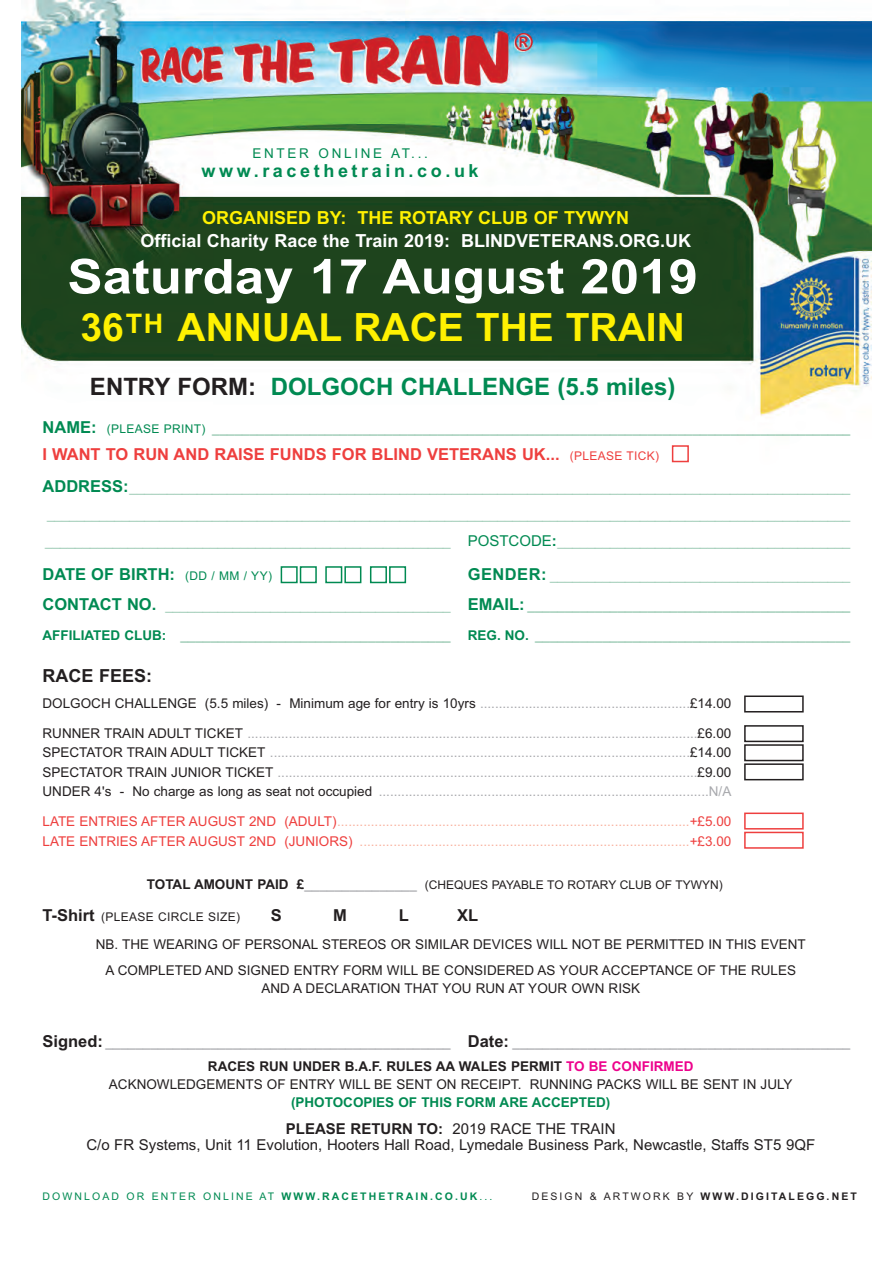
<style>
.page{position:relative;width:893px;height:1263px;background:#fff}
.page>*{position:absolute;margin:0;border:0;box-sizing:border-box;transform-origin:0 0}
.t1{font:700 48px "Arial";color:#fff;scale:1.1 1}
.t2{font:700 39px "Arial";color:#fff101}
.t3{font:700 24px "Arial";color:#008a52}
.t4{font:700 18px "Arial";color:#fff}
.t5{font:700 18px "Arial";color:#fff101}
.t6{font:700 18px "Arial";letter-spacing:.2em;color:#008a52}
.t7{font:700 18px "Arial";color:#231f20}
.t8{font:700 16.5px "Arial";color:#ee3f3e}
.t9{font:700 16.5px "Arial";color:#008a52}
.t10{font:700 16.5px "Arial";color:#231f20}
.t11{font:15px/16.5px "Arial";color:#231f20;text-align:center}
.t12{font:13.5px/19.5px "Arial";color:#a8a9ad;text-align:justify}
.t13{font:13.5px/25.5px "Arial";color:#231f20;text-align:center}
.t14{font:13.5px/27px "Arial";color:#90c4ab;text-align:justify}
.t15{font:700 13.5px "Arial";color:#90c4ab}
.t16{font:13.5px/19.5px "Arial";color:#f9b29f}
.t17{font:700 13.5px/24px "Arial";color:#a8a9ad}
.t18{font:700 13.5px "Arial";color:#008a52}
.t19{font:13.5px "Arial";letter-spacing:.2em;color:#008a52}
.t20{font:12px "Arial";color:#231f20}
.t21{font:12px "Arial";letter-spacing:.03em;color:#231f20}
.t22{font:10.5px "Arial";letter-spacing:.2em;color:#008a52}
.t23{font:700 10.5px "Arial";letter-spacing:.2em;color:#231f20}
.s1{color:#231f20}
.s2{font-size:16.5px;color:#008a52}
.s3{font-weight:400;font-size:12px;color:#008a52}
.s4{font-weight:400;font-size:12px}
.s5{font-weight:700;font-size:16.5px;color:#008a52}
.s6{font-size:15px;color:#008a52}
.s7{font-weight:700;font-size:15px;color:#008a52}
.s8{font-weight:400}
.s9{color:#008a52}
.s10{color:#a8a9ad}
.s11{color:#ee3f3e}
.s12{font-weight:700;font-size:13.5px}
.s13{font-weight:700;font-size:13.5px;color:#a8a9ad}
.s14{font-weight:700;font-size:16.5px}
.s15{font-size:16.5px;color:#231f20}
.s16{color:#ed028c}
.s17{font-weight:700}
</style>
<div class="page">
<img style="left:21px;top:0;width:851px;height:463px">
<div style="left:744px;top:695px;width:60px;height:17px;border:2px solid #231f20"></div>
<div style="left:744px;top:725px;width:60px;height:17px;border:2px solid #231f20"></div>
<div style="left:744px;top:744px;width:60px;height:17px;border:2px solid #231f20"></div>
<div style="left:744px;top:763px;width:60px;height:17px;border:2px solid #231f20"></div>
<div style="left:744px;top:812px;width:60px;height:17px;border:2px solid #ee3f3e"></div>
<div style="left:744px;top:832px;width:60px;height:17px;border:2px solid #ee3f3e"></div>
<div style="left:672px;top:445px;width:17px;height:17px;border:2px solid #ee3f3e"></div>
<div style="left:281px;top:566px;width:17px;height:17px;border:2px solid #008a52"></div>
<div style="left:300px;top:566px;width:17px;height:17px;border:2px solid #008a52"></div>
<div style="left:325px;top:566px;width:17px;height:17px;border:2px solid #008a52"></div>
<div style="left:344px;top:566px;width:17px;height:17px;border:2px solid #008a52"></div>
<div style="left:370px;top:566px;width:17px;height:17px;border:2px solid #008a52"></div>
<div style="left:389px;top:566px;width:17px;height:17px;border:2px solid #008a52"></div>
<p class="t19" style="left:252px;top:145px;width:177px">ENTER ONLINE AT...</p>
<h3 class="t6" style="left:202px;top:160px;width:279px">www.racethetrain.co.uk</h3>
<h3 class="t5" style="left:202px;top:208px;width:428px">ORGANISED BY: THE ROTARY CLUB OF TYWYN</h3>
<h3 class="t4" style="left:140px;top:230px;width:552px">Official Charity Race the Train 2019: BLINDVETERANS.ORG.UK</h3>
<h1 class="t1" style="left:67px;top:249px;width:575px">Saturday 17 August 2019</h1>
<h2 class="t2" style="left:80px;top:305px;width:606px">36<sup>TH</sup> ANNUAL RACE THE TRAIN</h2>
<h3 class="t3" style="left:90px;top:373px;width:587px"><span class="s1">ENTRY FORM:</span> DOLGOCH CHALLENGE (5.5 miles)</h3>
<p class="t15" style="left:43px;top:420px;width:809px"><span class="s2">NAME:</span> <span class="s3">(PLEASE PRINT)</span> _____________________________________________________________________________________</p>
<p class="t8" style="left:43px;top:445px;width:618px">I WANT TO RUN AND RAISE FUNDS FOR BLIND VETERANS UK... <span class="s4">(PLEASE TICK)</span></p>
<p class="t14" style="left:43px;top:473px;width:809px"><span class="s5">ADDRESS:</span>________________________________________________________________________________________________ ___________________________________________________________________________________________________________ ______________________________________________________ <span class="s6">POSTCODE</span><span class="s7">:</span>_______________________________________</p>
<p class="t9" style="left:43px;top:565px;width:231px">DATE OF BIRTH: <span class="s4">(DD / MM / YY)</span></p>
<p class="t14" style="left:468px;top:562px;width:384px"><span class="s5">GENDER:</span> ________________________________________</p>
<p class="t15" style="left:43px;top:597px;width:809px"><span class="s2">CONTACT NO.</span> <span class="s8">______________________________________</span> <span class="s2">EMAIL:</span> ___________________________________________</p>
<p class="t15" style="left:43px;top:627px;width:410px"><span class="s9">AFFILIATED CLUB:</span> ____________________________________</p>
<p class="t15" style="left:468px;top:627px;width:384px"><span class="s9">REG. NO.</span> __________________________________________</p>
<h3 class="t7" style="left:43px;top:665px;width:111px">RACE FEES:</h3>
<p class="t13" style="left:43px;top:690px;width:690px">DOLGOCH CHALLENGE (5.5 miles) - Minimum age for entry is 10yrs <span class="s10">........................................................</span>£14.00</p>
<p class="t12" style="left:43px;top:723px;width:690px"><span class="s1">RUNNER TRAIN ADULT TICKET</span> ........................................................................................................................<span class="s1">£6.00<br>SPECTATOR TRAIN ADULT TICKET</span> ................................................................................................................<span class="s1">£14.00<br>SPECTATOR TRAIN JUNIOR TICKET</span> ................................................................................................................<span class="s1">£9.00<br>UNDER 4's - No charge as long as seat not occupied</span> ........................................................................................N/A</p>
<p class="t16" style="left:43px;top:812px;width:690px"><span class="s11">LATE ENTRIES AFTER AUGUST 2ND (ADULT)</span>..............................................................................................<span class="s11">+£5.00<br>LATE ENTRIES AFTER AUGUST 2ND (JUNIORS)</span> ........................................................................................<span class="s11">+£3.00</span></p>
<p class="t20" style="left:147px;top:878px;width:578px"><span class="s12">TOTAL AMOUNT PAID £</span><span class="s13">_______________</span> (CHEQUES PAYABLE TO ROTARY CLUB OF TYWYN)</p>
<p class="t21" style="left:43px;top:909px;width:199px"><span class="s14">T-Shirt</span> (PLEASE CIRCLE SIZE)</p>
<p class="t10" style="left:271px;top:905px;width:13px">S</p>
<p class="t10" style="left:333px;top:905px;width:15px">M</p>
<p class="t10" style="left:399px;top:905px;width:12px">L</p>
<p class="t10" style="left:457px;top:905px;width:23px">XL</p>
<p class="t13" style="left:96px;top:932px;width:711px">NB. THE WEARING OF PERSONAL STEREOS OR SIMILAR DEVICES WILL NOT BE PERMITTED IN THIS EVENT<br>A COMPLETED AND SIGNED ENTRY FORM WILL BE CONSIDERED AS YOUR ACCEPTANCE OF THE RULES</p>
<p class="t13" style="left:261px;top:975px;width:380px">AND A DECLARATION THAT YOU RUN AT YOUR OWN RISK</p>
<p class="t17" style="left:208px;top:1030px;width:644px;text-indent:-165px"><span class="s15">Signed:</span> ______________________________________________ <span class="s15">Date:</span> _____________________________________________<br><span class="s1">RACES RUN UNDER B.A.F. RULES AA WALES PERMIT</span> <span class="s16">TO BE CONFIRMED</span></p>
<p class="t13" style="left:109px;top:1071px;width:685px">ACKNOWLEDGEMENTS OF ENTRY WILL BE SENT ON RECEIPT. RUNNING PACKS WILL BE SENT IN JULY</p>
<p class="t18" style="left:291px;top:1094px;width:321px">(PHOTOCOPIES OF THIS FORM ARE ACCEPTED)</p>
<p class="t11" style="left:86px;top:1120px;width:730px"><span class="s17">PLEASE RETURN TO:</span> 2019 RACE THE TRAIN<br>C/o FR Systems, Unit 11 Evolution, Hooters Hall Road, Lymedale Business Park, Newcastle, Staffs ST5 9QF</p>
<p class="t22" style="left:43px;top:1190px;width:451px">DOWNLOAD OR ENTER ONLINE AT <span class="s17">WWW.RACETHETRAIN.CO.UK</span>...</p>
<p class="t23" style="left:532px;top:1190px;width:327px"><span class="s8">DESIGN &amp; ARTWORK BY</span> WWW.DIGITALEGG.NET</p>
</div>
